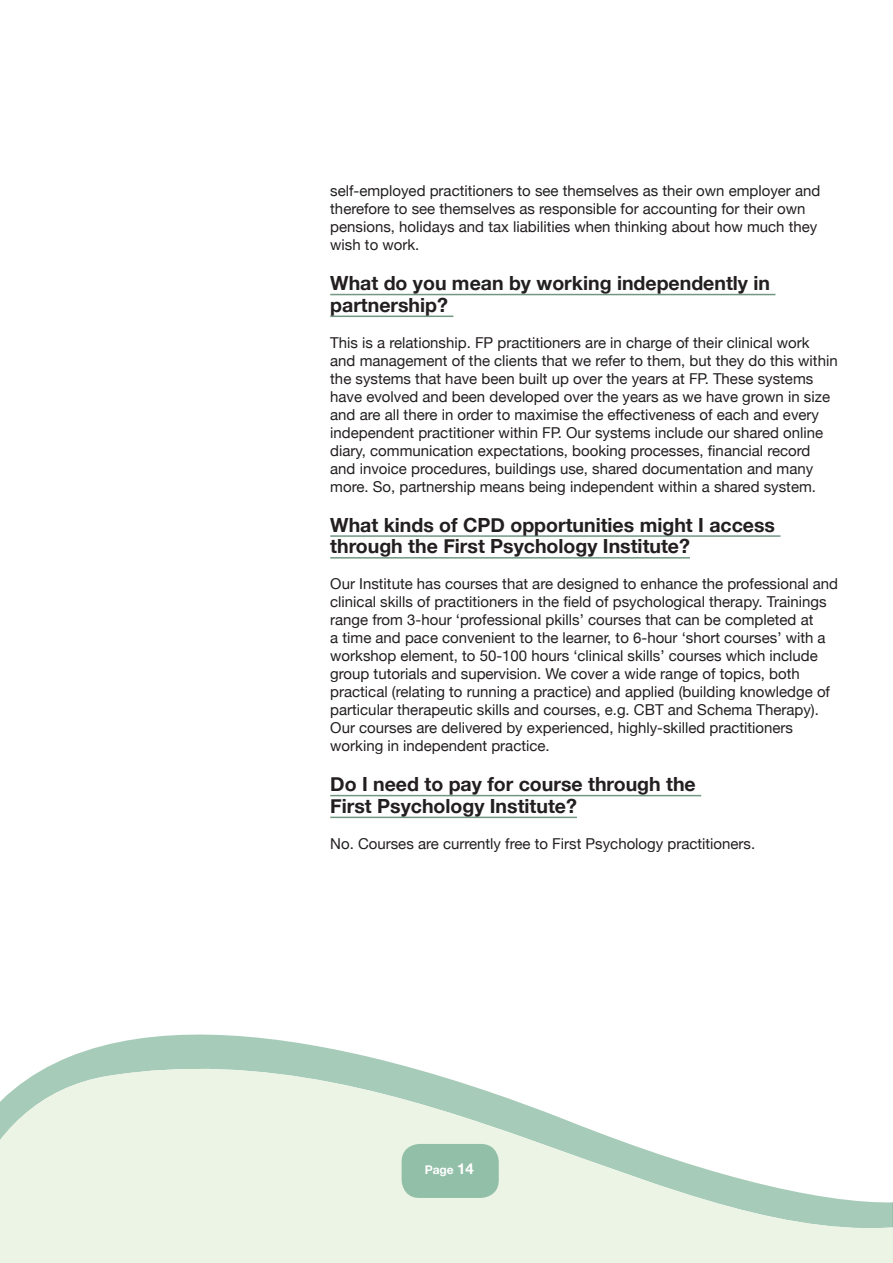
<style>
.page{position:relative;width:893px;height:1263px;background:#fff}
.page>*{position:absolute;margin:0;border:0;box-sizing:border-box;transform-origin:0 0}
.h2_style__underlined{font:700 19.5px/21.8px "Helvetica Neue";color:#231f20}
.mindfulness_para_san{font:15px/18px "Helvetica Neue";color:#231f20}
.t1{font:700 12px "Helvetica Neue";color:#fff}
.s1{font-size:15px}
</style>
<div class="page">
<svg style="left:0;top:1034px;width:892px;height:229px;fill:#ebf4e5"></svg>
<svg style="left:892px;top:1202px;width:1px;height:61px"></svg>
<div style="left:402px;top:1144px;width:97px;height:54px;background:#92bfa8;border-radius:18px"></div>
<hr style="left:330px;top:294px;width:445px;height:1px;background:#719683">
<hr style="left:330px;top:316px;width:123px;height:1px;background:#719683">
<hr style="left:330px;top:535px;width:450px;height:2px;background:#719683">
<hr style="left:330px;top:557px;width:360px;height:2px;background:#719683">
<hr style="left:330px;top:795px;width:371px;height:1px;background:#719683">
<hr style="left:330px;top:817px;width:247px;height:1px;background:#719683">
<p class="mindfulness_para_san" style="left:330px;top:183px;width:492px">self-employed practitioners to see themselves as their own employer and therefore to see themselves as responsible for accounting for their own pensions, holidays and tax liabilities when thinking about how much they wish to work.</p>
<p class="h2_style__underlined" style="left:330px;top:273px;width:441px">What do you mean by working independently in partnership?</p>
<p class="mindfulness_para_san" style="left:330px;top:334px;width:509px">This is a relationship. FP practitioners are in charge of their clinical work and management of the clients that we refer to them, but they do this within the systems that have been built up over the years at FP. These systems have evolved and been developed over the years as we have grown in size and are all there in order to maximise the effectiveness of each and every independent practitioner within FP. Our systems include our shared online diary, communication expectations, booking processes, financial record and invoice procedures, buildings use, shared documentation and many more. So, partnership means being independent within a shared system.</p>
<p class="h2_style__underlined" style="left:330px;top:514px;width:446px">What kinds of CPD opportunities might I access through the First Psychology Institute?</p>
<p class="mindfulness_para_san" style="left:330px;top:576px;width:509px">Our Institute has courses that are designed to enhance the professional and clinical skills of practitioners in the field of psychological therapy. Trainings range from 3-hour ‘professional pkills’ courses that can be completed at<br>a time and pace convenient to the learner, to 6-hour ‘short courses’ with a workshop element, to 50-100 hours ‘clinical skills’ courses which include group tutorials and supervision. We cover a wide range of topics, both practical (relating to running a practice) and applied (building knowledge of particular therapeutic skills and courses, e.g. CBT and Schema Therapy).<br>Our courses are delivered by experienced, highly-skilled practitioners working in independent practice.</p>
<p class="h2_style__underlined" style="left:330px;top:774px;width:367px">Do I need to pay for course through the<br>First Psychology Institute?</p>
<p class="mindfulness_para_san" style="left:330px;top:835px;width:427px">No. Courses are currently free to First Psychology practitioners.</p>
<p class="t1" style="left:425px;top:1160px;width:51px">Page <span class="s1">14</span></p>
</div>
